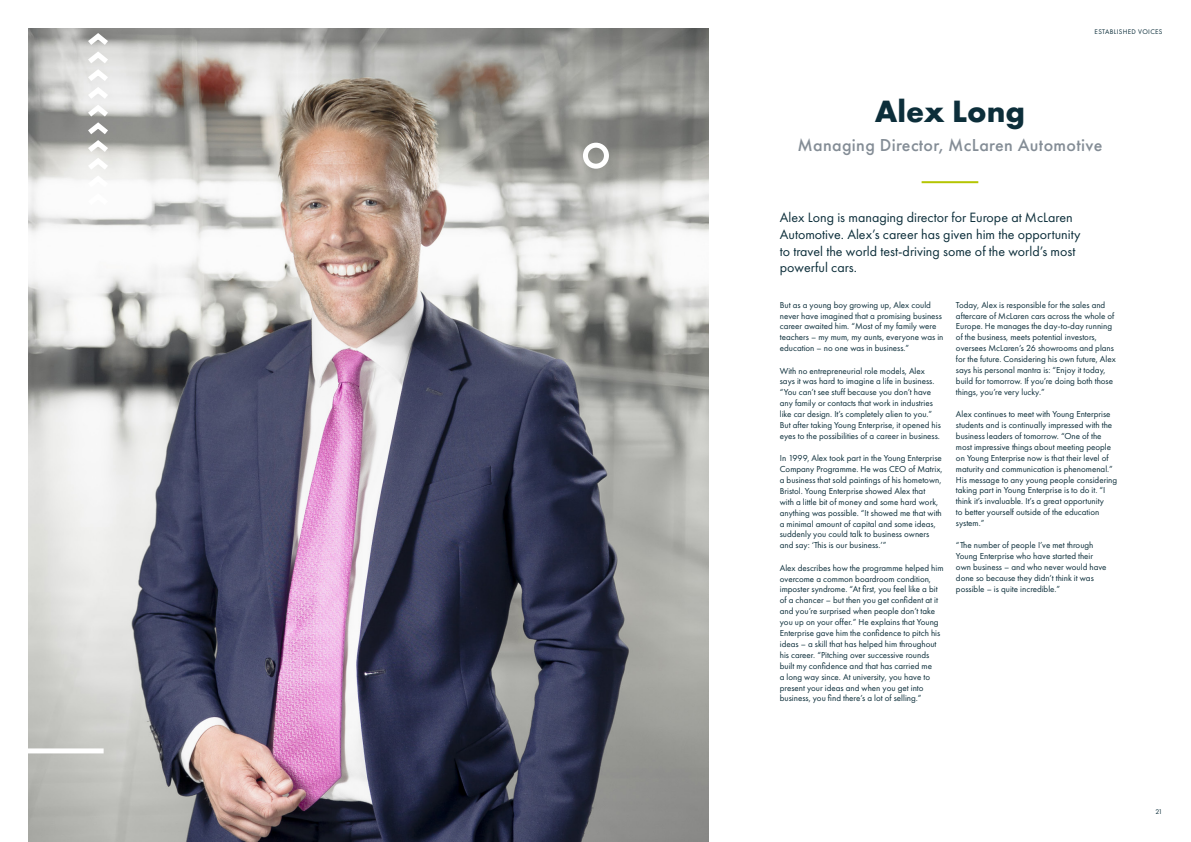
<style>
.page{position:relative;width:1191px;height:842px;background:#fff}
.page>*{position:absolute;margin:0;border:0;box-sizing:border-box;transform-origin:0 0}
.t1{font:700 32px "Futura PT";color:#0c2e3a}
.t2{font:500 18px "Futura PT";letter-spacing:.02em;color:#848d96}
.t3{font:14px/16.8px "Futura PT";color:#0c2e3a}
.t4{font:9px/10.9px "Futura PT";color:#0c2e3a}
.t5{font:7px "Futura PT";letter-spacing:.05em;color:#0c2e3a}
</style>
<div class="page">
<img style="left:28px;top:28px;width:681px;height:814px">
<div style="left:0;top:748px;width:104px;height:5px;background:#fff"></div>
<svg style="left:83px;top:28px;width:30px;height:182px"></svg>
<div style="left:583px;top:143px;width:26px;height:26px;border:5px solid #fff;border-radius:50%"></div>
<hr style="left:921px;top:181px;width:57px;height:2px;background:#b4c502">
<p class="t1" style="left:874px;top:90px;width:152px">Alex Long</p>
<p class="t5" style="left:1094px;top:27px;width:69px">ESTABLISHED VOICES</p>
<p class="t2" style="left:797px;top:134px;width:306px">Managing Director, McLaren Automotive</p>
<p class="t3" style="left:780px;top:209px;width:302px">Alex Long is managing director for Europe at McLaren Automotive. Alex’s career has given him the opportunity to travel the world test-driving some of the world’s most powerful cars.</p>
<p class="t4" style="left:780px;top:299px;width:165px">But as a young boy growing up, Alex could never have imagined that a promising business career awaited him. “Most of my family were teachers – my mum, my aunts, everyone was in education – no one was in business.”</p>
<p class="t4" style="left:780px;top:365px;width:163px">With no entrepreneurial role models, Alex says it was hard to imagine a life in business. “You can’t see stuff because you don’t have any family or contacts that work in industries like car design. It’s completely alien to you.” But after taking Young Enterprise, it opened his eyes to the possibilities of a career in business.</p>
<p class="t4" style="left:780px;top:453px;width:164px">In 1999, Alex took part in the Young Enterprise Company Programme. He was CEO of Matrix, a business that sold paintings of his hometown, Bristol. Young Enterprise showed Alex that<br>with a little bit of money and some hard work, anything was possible. “It showed me that with a minimal amount of capital and some ideas, suddenly you could talk to business owners and say: ‘This is our business.’”</p>
<p class="t4" style="left:780px;top:562px;width:165px">Alex describes how the programme helped him overcome a common boardroom condition, imposter syndrome. “At first, you feel like a bit of a chancer – but then you get confident at it and you’re surprised when people don’t take you up on your offer.” He explains that Young Enterprise gave him the confidence to pitch his ideas – a skill that has helped him throughout his career. “Pitching over successive rounds built my confidence and that has carried me<br>a long way since. At university, you have to present your ideas and when you get into business, you find there’s a lot of selling.”</p>
<p class="t4" style="left:956px;top:299px;width:161px">Today, Alex is responsible for the sales and aftercare of McLaren cars across the whole of Europe. He manages the day-to-day running of the business, meets potential investors, oversees McLaren’s 26 showrooms and plans for the future. Considering his own future, Alex says his personal mantra is: “Enjoy it today, build for tomorrow. If you’re doing both those things, you’re very lucky.”</p>
<p class="t4" style="left:956px;top:409px;width:163px">Alex continues to meet with Young Enterprise students and is continually impressed with the business leaders of tomorrow. “One of the most impressive things about meeting people on Young Enterprise now is that their level of maturity and communication is phenomenal.” His message to any young people considering taking part in Young Enterprise is to do it. “I think it’s invaluable. It’s a great opportunity<br>to better yourself outside of the education system.”</p>
<p class="t4" style="left:956px;top:540px;width:152px">“The number of people I’ve met through Young Enterprise who have started their own business – and who never would have done so because they didn’t think it was possible – is quite incredible.”</p>
<p class="t5" style="left:1155px;top:807px;width:9px">21</p>
</div>
